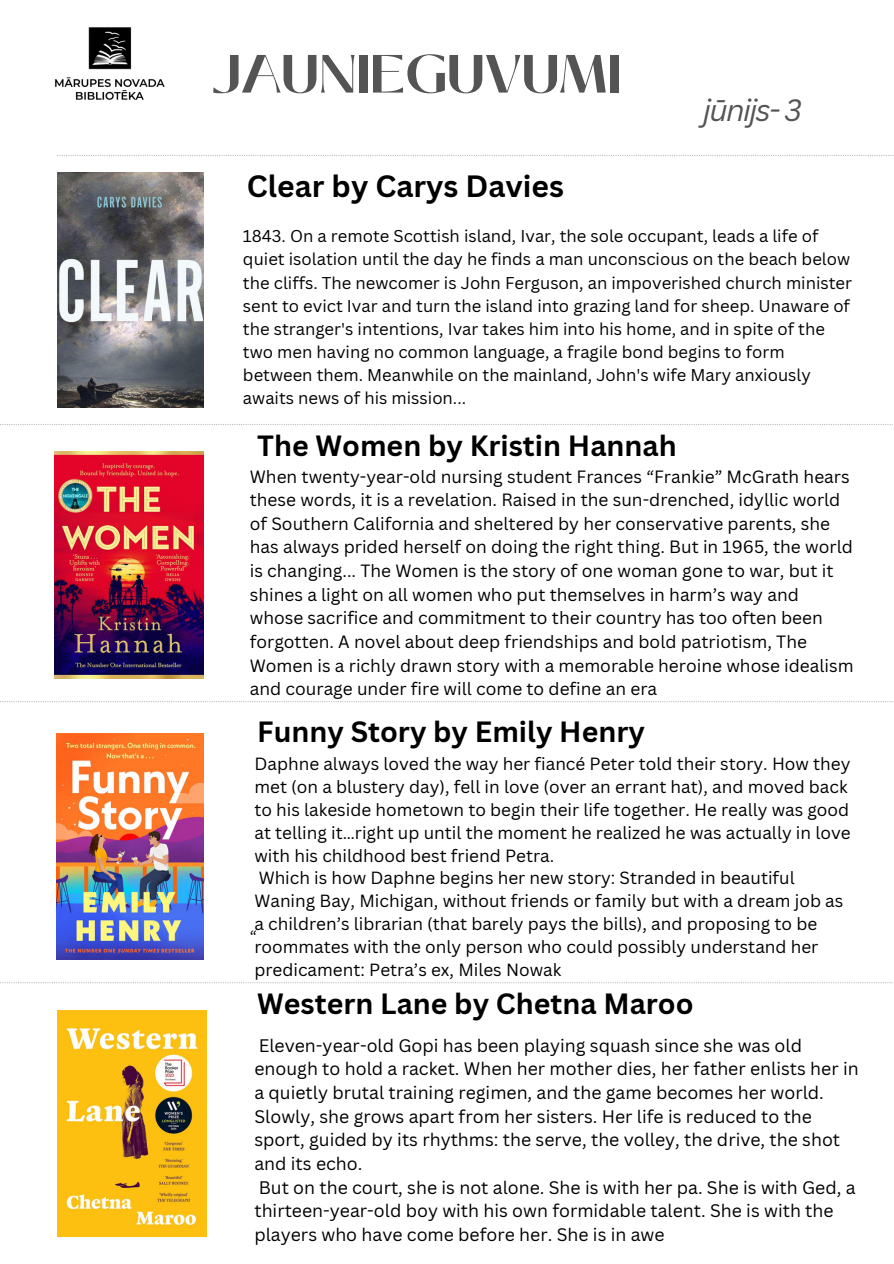
<style>
.page{position:relative;width:894px;height:1264px;background:#fff}
.page>*{position:absolute;margin:0;border:0;box-sizing:border-box;transform-origin:0 0}
.t1{font:700 53.55px "Black Mango";color:#545454}
.t2{font:700 30px "Canva Sans";color:#000}
.t3{font:italic 30px "Canva Sans";letter-spacing:-.055em;color:#545454}
.t4{font:700 28.5px "Canva Sans";color:#000}
.t5{font:17.7px/23.7px "Canva Sans";color:#000}
.t6{font:17.25px/23.7px "Canva Sans";color:#000}
.t7{font:17.1px/23px "Canva Sans";color:#000}
.t8{font:16.65px/23.1px "Canva Sans";color:#000}
.t9{font:15.75px "Canva Sans";color:#000}
</style>
<div class="page">
<svg style="left:57px;top:155px;width:836px;height:1px"></svg>
<svg style="left:0;top:701px;width:892px;height:1px"></svg>
<svg style="left:0;top:982px;width:892px;height:1px"></svg>
<svg style="left:0;top:424px;width:892px;height:1px"></svg>
<img style="left:54px;top:27px;width:111px;height:73px">
<img style="left:57px;top:172px;width:146px;height:236px">
<img style="left:55px;top:452px;width:148px;height:226px">
<img style="left:56px;top:733px;width:148px;height:226px">
<img style="left:57px;top:1010px;width:150px;height:226px">
<p class="t1" style="left:212px;top:34px;width:411px">JAUNIEGUVUMI</p>
<h4 class="t2" style="left:247px;top:165px;width:318px">Clear by Carys Davies</h4>
<h2 class="t3" style="left:702px;top:89px;width:100px">jūnijs- 3</h2>
<h4 class="t8" style="left:243px;top:224px;width:610px">1843. On a remote Scottish island, Ivar, the sole occupant, leads a life of quiet isolation until the day he finds a man unconscious on the beach below the cliffs. The newcomer is John Ferguson, an impoverished church minister sent to evict Ivar and turn the island into grazing land for sheep. Unaware of the stranger's intentions, Ivar takes him into his home, and in spite of the two men having no common language, a fragile bond begins to form between them. Meanwhile on the mainland, John's wife Mary anxiously awaits news of his mission...</h4>
<h2 class="t4" style="left:257px;top:426px;width:421px">The Women by Kristin Hannah</h2>
<p class="t6" style="left:250px;top:464px;width:605px">When twenty-year-old nursing student Frances “Frankie” McGrath hears these words, it is a revelation. Raised in the sun-drenched, idyllic world of Southern California and sheltered by her conservative parents, she has always prided herself on doing the right thing. But in 1965, the world is changing... The Women is the story of one woman gone to war, but it shines a light on all women who put themselves in harm’s way and whose sacrifice and commitment to their country has too often been forgotten. A novel about deep friendships and bold patriotism, The Women is a richly drawn story with a memorable heroine whose idealism and courage under fire will come to define an era</p>
<p class="t4" style="left:257px;top:711px;width:389px">Funny Story by Emily Henry</p>
<h4 class="t7" style="left:254px;top:751px;width:597px">Daphne always loved the way her fiancé Peter told their story. How they met (on a blustery day), fell in love (over an errant hat), and moved back to his lakeside hometown to begin their life together. He really was good at telling it…right up until the moment he realized he was actually in love with his childhood best friend Petra.<br>Which is how Daphne begins her new story: Stranded in beautiful Waning Bay, Michigan, without friends or family but with a dream job as a children’s librarian (that barely pays the bills), and proposing to be roommates with the only person who could possibly understand her predicament: Petra’s ex, Miles Nowak</h4>
<h2 class="t4" style="left:257px;top:983px;width:437px">Western Lane by Chetna Maroo</h2>
<p class="t5" style="left:254px;top:1033px;width:605px">Eleven-year-old Gopi has been playing squash since she was old enough to hold a racket. When her mother dies, her father enlists her in a quietly brutal training regimen, and the game becomes her world.<br>Slowly, she grows apart from her sisters. Her life is reduced to the sport, guided by its rhythms: the serve, the volley, the drive, the shot and its echo.<br>But on the court, she is not alone. She is with her pa. She is with Ged, a thirteen-year-old boy with his own formidable talent. She is with the players who have come before her. She is in awe</p>
<h4 class="t9" style="left:250px;top:924px;width:9px">“</h4>
</div>
